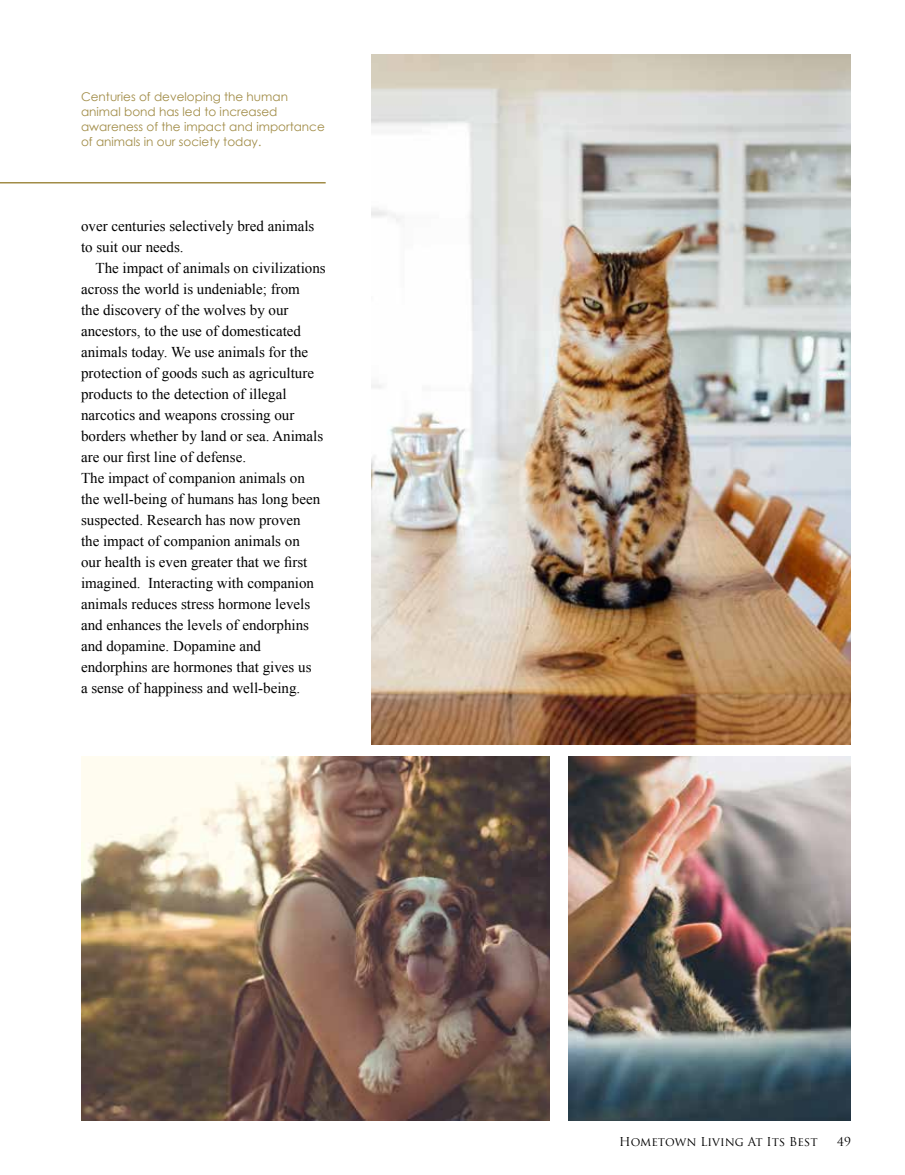
<style>
.page{position:relative;width:905px;height:1175px;background:#fff}
.page>*{position:absolute;margin:0;border:0;box-sizing:border-box;transform-origin:0 0}
.t1{font:15px/21px "Times New Roman";color:#000}
.t2{font:12px/15px "Century Gothic";color:#a18c47}
.t3{font:12px "Trajan Pro";color:#000}
</style>
<div class="page">
<img style="left:81px;top:756px;width:468px;height:364px">
<img style="left:569px;top:756px;width:281px;height:364px">
<img style="left:372px;top:54px;width:478px;height:690px">
<hr style="left:0;top:182px;width:326px;height:1px;background:#a18c47">
<p class="t2" style="left:81px;top:89px;width:245px">Centuries of developing the human animal bond has led to increased awareness of the impact and importance of animals in our society today.</p>
<p class="t1" style="left:81px;top:215px;width:235px">over centuries selectively bred animals to suit our needs.</p>
<p class="t1" style="left:81px;top:257px;width:246px;text-indent:14px">The impact of animals on civilizations across the world is undeniable; from<br>the discovery of the wolves by our ancestors, to the use of domesticated animals today. We use animals for the protection of goods such as agriculture products to the detection of illegal narcotics and weapons crossing our borders whether by land or sea. Animals are our first line of defense.<br>The impact of companion animals on the well-being of humans has long been suspected. Research has now proven<br>the impact of companion animals on<br>our health is even greater that we first imagined. Interacting with companion animals reduces stress hormone levels and enhances the levels of endorphins and dopamine. Dopamine and endorphins are hormones that gives us<br>a sense of happiness and well-being.</p>
<p class="t3" style="left:619px;top:1133px;width:200px">Hometown Living At Its Best</p>
<p class="t3" style="left:837px;top:1133px;width:15px">49</p>
</div>
